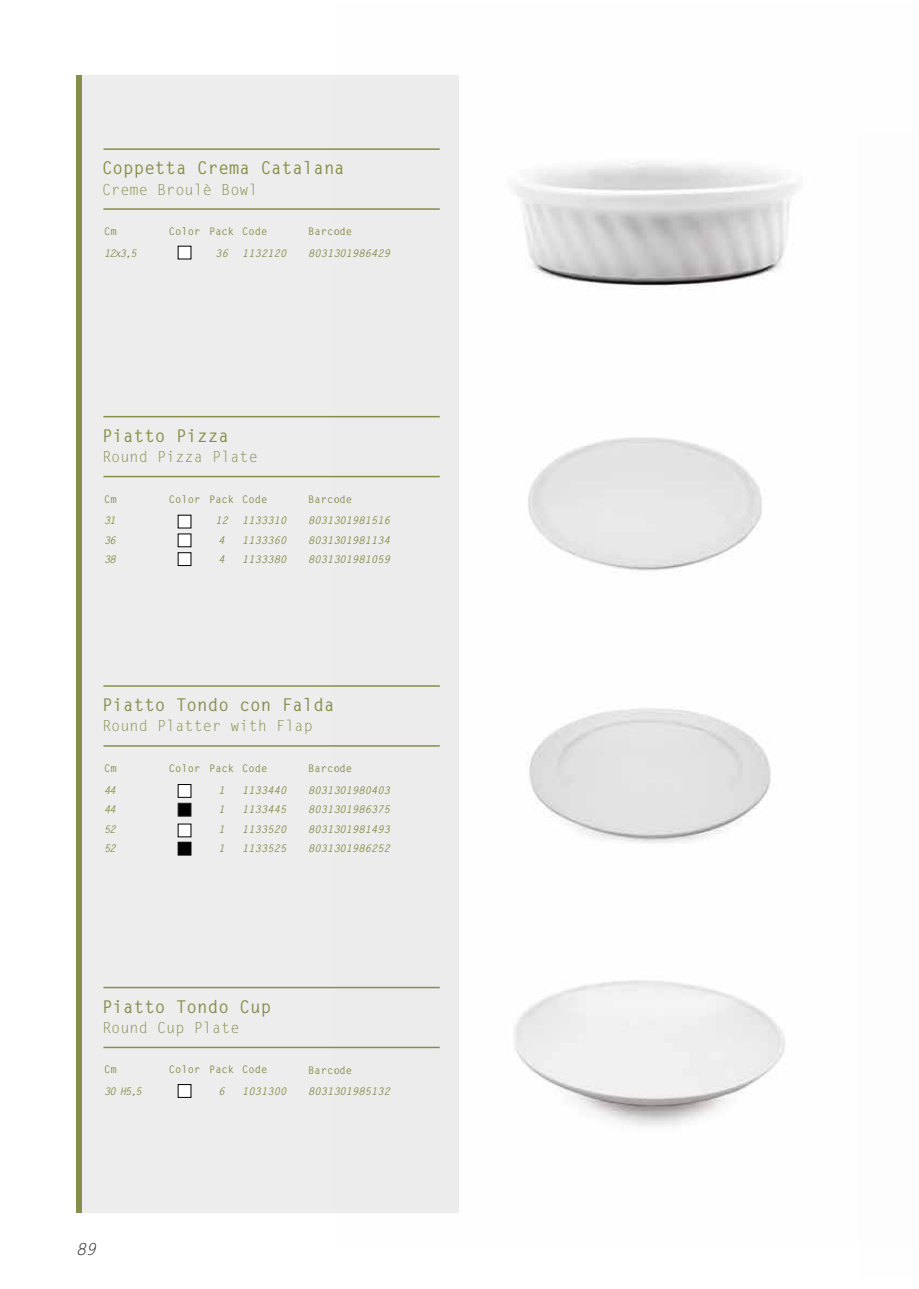
<style>
.page{position:relative;width:919px;height:1289px;background:#fff}
.page>*{position:absolute;margin:0;border:0;box-sizing:border-box;transform-origin:0 0}
.t1{font:700 17.55px "Letter Gothic Std";color:#878d4a}
.t2{font:italic 16.5px "Letter Gothic Std";color:#1d1d1b}
.t3{font:15.3px "Letter Gothic Std";color:#878d4a}
.t4{font:italic 700 10.5px/19.5px "Letter Gothic Std";color:#878d4a;text-align:justify}
.t5{font:700 10.5px "Letter Gothic Std";color:#878d4a}
</style>
<div class="page">
<div style="left:82px;top:76px;width:376px;height:1136px;background:#ededed"></div>
<div style="left:76px;top:76px;width:6px;height:1136px;background:#878d4a"></div>
<div style="left:178px;top:246px;width:13px;height:13px;background:#fff"></div>
<hr style="left:103px;top:208px;width:337px;height:2px;background:#878d4a">
<hr style="left:103px;top:148px;width:337px;height:2px;background:#878d4a">
<div style="left:178px;top:515px;width:13px;height:13px;background:#fff"></div>
<div style="left:178px;top:533px;width:13px;height:14px;background:#fff"></div>
<div style="left:178px;top:552px;width:13px;height:14px;background:#fff;border:1px solid #000"></div>
<hr style="left:103px;top:476px;width:337px;height:1px;background:#878d4a">
<hr style="left:103px;top:416px;width:337px;height:1px;background:#878d4a">
<div style="left:178px;top:1084px;width:13px;height:13px;background:#fff"></div>
<hr style="left:103px;top:1046px;width:337px;height:2px;background:#878d4a">
<hr style="left:103px;top:986px;width:337px;height:2px;background:#878d4a">
<div style="left:178px;top:803px;width:13px;height:13px;background:#000;border:1px solid #1d1d1b"></div>
<hr style="left:103px;top:745px;width:337px;height:1px;background:#878d4a">
<hr style="left:103px;top:685px;width:337px;height:1px;background:#878d4a">
<div style="left:178px;top:784px;width:13px;height:13px;background:#fff"></div>
<div style="left:178px;top:823px;width:13px;height:14px;background:#fff"></div>
<div style="left:178px;top:841px;width:13px;height:14px;background:#000;border:1px solid #000"></div>
<img style="left:336px;top:75px;width:463px;height:1138px">
<h1 class="t1" style="left:102px;top:157px;width:245px">Coppetta Crema Catalana</h1>
<h3 class="t3" style="left:102px;top:180px;width:157px">Creme Broulè Bowl</h3>
<p class="t5" style="left:104px;top:224px;width:14px">Cm</p>
<p class="t5" style="left:169px;top:224px;width:100px">Color Pack Code</p>
<p class="t5" style="left:308px;top:224px;width:46px">Barcode</p>
<p class="t4" style="left:308px;top:243px;width:83px">8031301986429</p>
<p class="t4" style="left:104px;top:243px;width:34px">12x3,5</p>
<p class="t4" style="left:215px;top:243px;width:14px">36</p>
<p class="t4" style="left:242px;top:243px;width:46px">1132120</p>
<h1 class="t1" style="left:102px;top:424px;width:128px">Piatto Pizza</h1>
<h3 class="t3" style="left:102px;top:448px;width:157px">Round Pizza Plate</h3>
<p class="t5" style="left:104px;top:492px;width:14px">Cm</p>
<p class="t5" style="left:169px;top:492px;width:100px">Color Pack Code</p>
<p class="t5" style="left:308px;top:493px;width:46px">Barcode</p>
<p class="t4" style="left:104px;top:511px;width:13px">31<br>36<br>38</p>
<p class="t4" style="left:215px;top:511px;width:14px;text-align:center">12<br>4<br>4</p>
<p class="t4" style="left:242px;top:511px;width:46px">1133310<br>1133360<br>1133380</p>
<p class="t4" style="left:308px;top:511px;width:83px">8031301981516<br>8031301981134<br>8031301981059</p>
<h1 class="t1" style="left:102px;top:694px;width:234px">Piatto Tondo con Falda</h1>
<h3 class="t3" style="left:102px;top:717px;width:212px">Round Platter with Flap</h3>
<p class="t5" style="left:104px;top:762px;width:14px">Cm</p>
<p class="t5" style="left:169px;top:762px;width:100px">Color Pack Code</p>
<p class="t5" style="left:308px;top:762px;width:46px">Barcode</p>
<p class="t4" style="left:104px;top:780px;width:13px">44<br>44<br>52<br>52</p>
<p class="t4" style="left:218px;top:780px;width:8px">1<br>1<br>1<br>1</p>
<p class="t4" style="left:242px;top:780px;width:46px">1133440<br>1133445<br>1133520<br>1133525</p>
<p class="t4" style="left:308px;top:780px;width:83px">8031301980403<br>8031301986375<br>8031301981493<br>8031301986252</p>
<h1 class="t1" style="left:102px;top:995px;width:171px">Piatto Tondo Cup</h1>
<h3 class="t3" style="left:102px;top:1018px;width:139px">Round Cup Plate</h3>
<p class="t5" style="left:104px;top:1063px;width:14px">Cm</p>
<p class="t5" style="left:169px;top:1063px;width:100px">Color Pack Code</p>
<p class="t5" style="left:308px;top:1063px;width:46px">Barcode</p>
<p class="t4" style="left:308px;top:1081px;width:83px">8031301985132</p>
<p class="t4" style="left:104px;top:1081px;width:39px">30 H5,5</p>
<p class="t4" style="left:218px;top:1081px;width:8px">6</p>
<p class="t4" style="left:242px;top:1081px;width:46px">1031300</p>
<h2 class="t2" style="left:76px;top:1239px;width:21px">89</h2>
</div>
